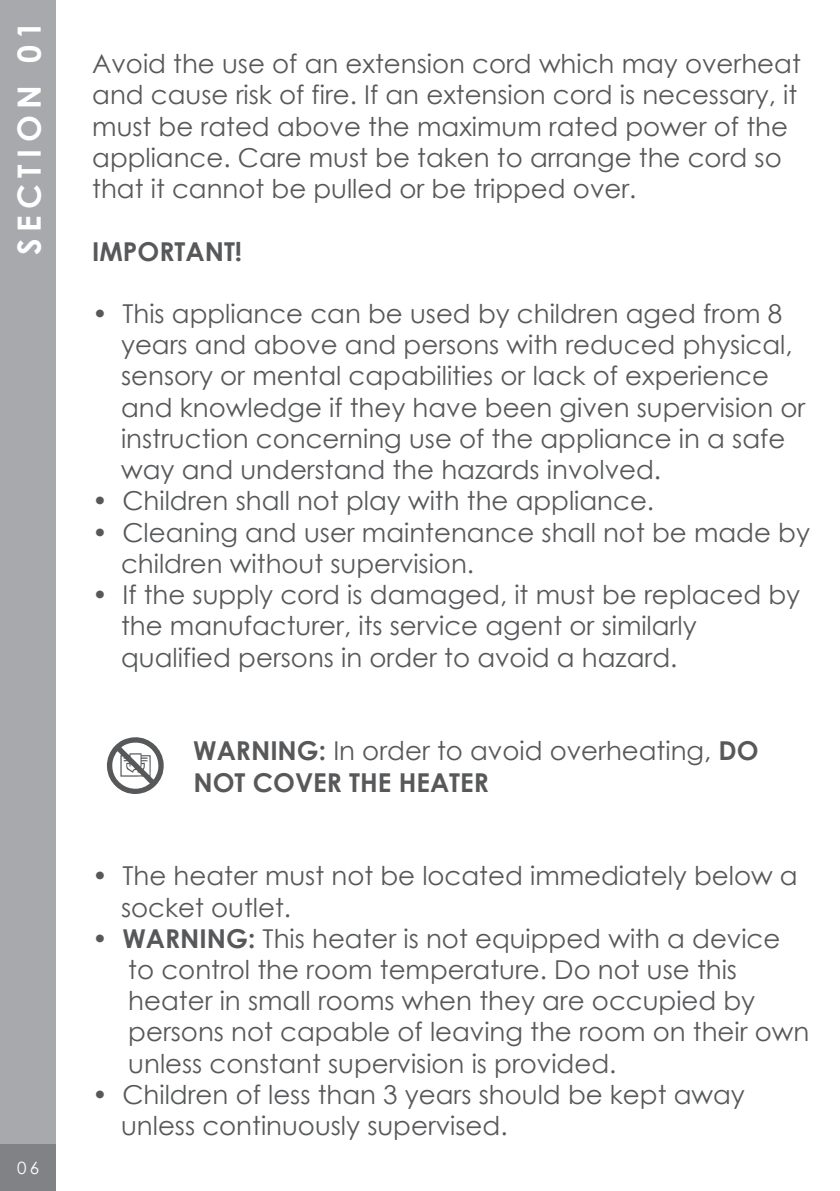
<style>
.page{position:relative;width:840px;height:1191px;background:#fff}
.page>*{position:absolute;margin:0;border:0;box-sizing:border-box;transform-origin:0 0}
.t1{font:700 32px "Century Gothic";letter-spacing:.2em;color:#fff}
.t2{font:26px/31.2px "Century Gothic";color:#57585a}
.t3{font:700 26px/31.2px "Century Gothic";color:#57585a}
.t4{font:17px "Century Gothic";color:#fff}
.s1{font-weight:400}
.s2{font-weight:700}
</style>
<div class="page">
<div style="left:0;top:0;width:56px;height:1189px;background:#a8a9ad"></div>
<div style="left:0;top:1144px;width:56px;height:47px;background:#808285"></div>
<svg style="left:106px;top:737px;width:58px;height:57px"></svg>
<p class="t1" style="left:5px;top:255px;width:235px;rotate:-90deg">SECTION 01</p>
<p class="t4" style="left:17px;top:1156px;width:24px">06</p>
<p class="t2" style="left:92px;top:48px;width:709px">Avoid the use of an extension cord which may overheat and cause risk of fire. If an extension cord is necessary, it must be rated above the maximum rated power of the appliance. Care must be taken to arrange the cord so that it cannot be pulled or be tripped over.</p>
<p class="t3" style="left:92px;top:234px;width:151px">IMPORTANT!</p>
<p class="t2" style="left:121px;top:297px;width:685px;text-indent:-29px">• This appliance can be used by children aged from 8 years and above and persons with reduced physical, sensory or mental capabilities or lack of experience and knowledge if they have been given supervision or instruction concerning use of the appliance in a safe way and understand the hazards involved.</p>
<p class="t2" style="left:92px;top:485px;width:563px">• Children shall not play with the appliance.</p>
<p class="t2" style="left:121px;top:516px;width:690px;text-indent:-29px">• Cleaning and user maintenance shall not be made by children without supervision.</p>
<p class="t2" style="left:121px;top:579px;width:680px;text-indent:-29px">• If the supply cord is damaged, it must be replaced by the manufacturer, its service agent or similarly qualified persons in order to avoid a hazard.</p>
<p class="t3" style="left:193px;top:734px;width:566px">WARNING: <span class="s1">In order to avoid overheating,</span> DO<br>NOT COVER THE HEATER</p>
<p class="t2" style="left:121px;top:860px;width:677px;text-indent:-29px">• The heater must not be located immediately below a socket outlet.</p>
<p class="t2" style="left:128px;top:922px;width:682px;text-indent:-36px">• <span class="s2">WARNING:</span> This heater is not equipped with a device to control the room temperature. Do not use this heater in small rooms when they are occupied by persons not capable of leaving the room on their own unless constant supervision is provided.</p>
<p class="t2" style="left:121px;top:1078px;width:625px;text-indent:-29px">• Children of less than 3 years should be kept away unless continuously supervised.</p>
</div>
